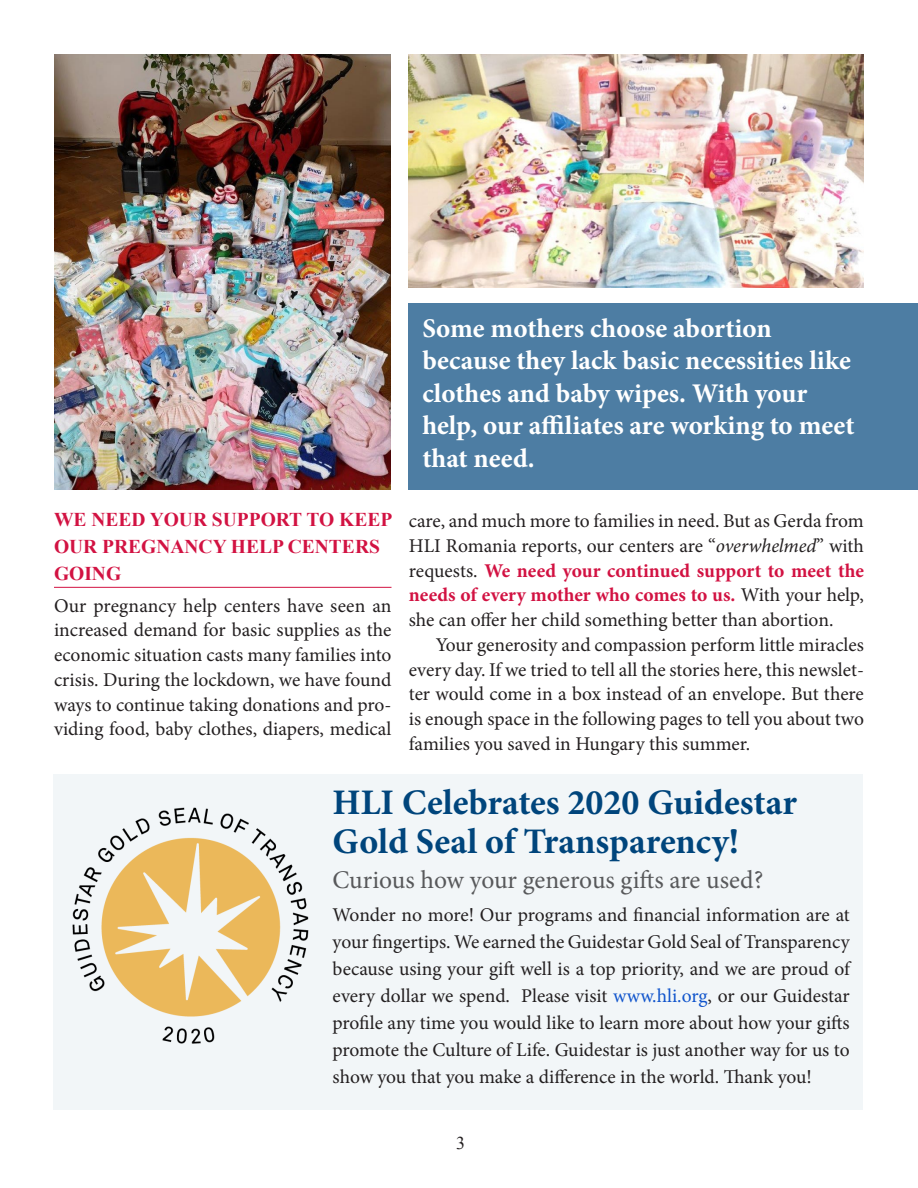
<style>
.page{position:relative;width:918px;height:1188px;background:#fff}
.page>*{position:absolute;margin:0;border:0;box-sizing:border-box;transform-origin:0 0}
.t1{font:700 36px/39px "Minion Pro";color:#00457c}
.t2{font:700 27px/32.4px "Minion Pro";color:#fff}
.t3{font:25.5px "Minion Pro";letter-spacing:-.005em;color:#58595b}
.t4{font:19.5px/24.8px "Minion Pro";letter-spacing:-.005em;color:#231f20;text-align:justify}
.t5{font:700 19.5px/27px "Times New Roman";color:#d21242}
.t6{font:18px "Times New Roman";color:#231f20}
.s1{font-style:italic}
.s2{font-weight:700;color:#d21242}
.s3{color:#15c}
</style>
<div class="page">
<div style="left:53px;top:774px;width:810px;height:336px;background:#f2f6f8"></div>
<img style="left:72px;top:807px;width:237px;height:237px">
<img style="left:409px;top:55px;width:455px;height:232px">
<img style="left:54px;top:54px;width:337px;height:436px">
<hr style="left:54px;top:587px;width:338px;height:1px;background:#d21242">
<div style="left:409px;top:304px;width:509px;height:186px;background:#4d7da3"></div>
<h2 class="t2" style="left:422px;top:312px;width:434px">Some mothers choose abortion because they lack basic necessities like clothes and baby wipes. With your help, our affiliates are working to meet that need.</h2>
<p class="t5" style="left:54px;top:506px;width:340px">WE NEED YOUR SUPPORT TO KEEP<br>OUR PREGNANCY HELP CENTERS<br>GOING</p>
<p class="t4" style="left:54px;top:593px;width:339px">Our pregnancy help centers have seen an increased demand for basic supplies as the economic situation casts many families into crisis. During the lockdown, we have found ways to continue taking donations and pro&shy;viding food, baby clothes, diapers, medical</p>
<p class="t4" style="left:409px;top:509px;width:457px">care, and much more to families in need. But as Gerda from HLI Romania reports, our centers are “<span class="s1">overwhelmed</span>” with requests. <span class="s2">We need your continued support to meet the needs of every mother who comes to us.</span> With your help, she can offer her child something better than abortion.</p>
<p class="t4" style="left:409px;top:632px;width:457px;text-indent:27px">Your generosity and compassion perform little miracles every day. If we tried to tell all the stories here, this newslet&shy;ter would come in a box instead of an envelope. But there is enough space in the following pages to tell you about two families you saved in Hungary this summer.</p>
<h1 class="t1" style="left:333px;top:782px;width:466px">HLI Celebrates 2020 Guidestar<br>Gold Seal of Transparency!</h1>
<h3 class="t3" style="left:333px;top:862px;width:432px">Curious how your generous gifts are used?</h3>
<p class="t4" style="left:333px;top:902px;width:519px;line-height:27px">Wonder no more! Our programs and financial information are at your fingertips. We earned the Guidestar Gold Seal of Transparency because using your gift well is a top priority, and we are proud of every dollar we spend. Please visit <span class="s3">www.hli.org</span>, or our Guidestar profile any time you would like to learn more about how your gifts promote the Culture of Life. Guidestar is just another way for us to show you that you make a difference in the world. Thank you!</p>
<p class="t6" style="left:456px;top:1131px;width:10px">3</p>
</div>
